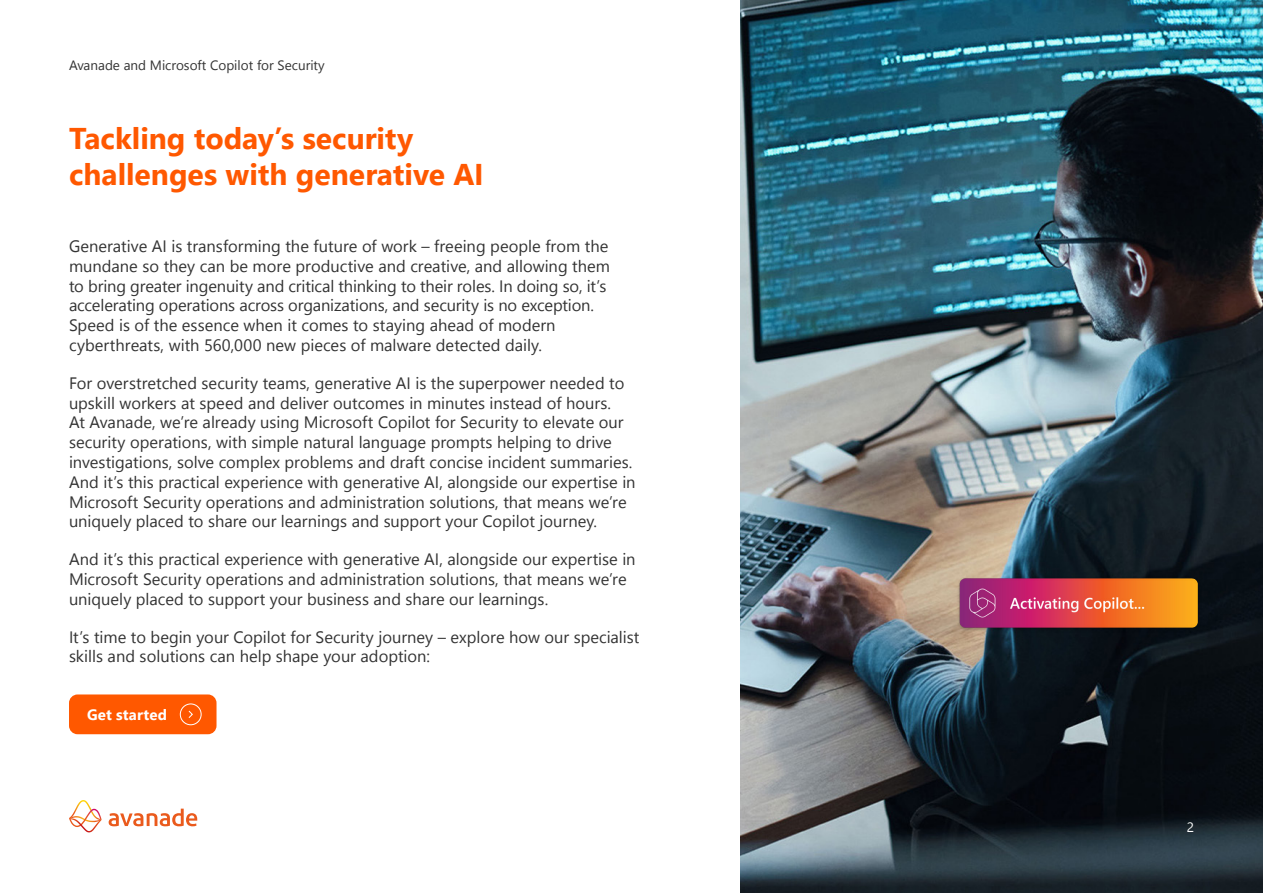
<style>
.page{position:relative;width:1263px;height:893px;background:#fff}
.page>*{position:absolute;margin:0;border:0;box-sizing:border-box;transform-origin:0 0}
.t1{font:700 30px/36px "Segoe UI";color:#ff5800}
.t2{font:16.5px/19.8px "Segoe UI";color:#333}
.t3{font:700 15px "Segoe UI";letter-spacing:.015em;color:#fff}
.t4{font:13.5px "Segoe UI";color:#333}
.t5{font:13.5px "Segoe UI";color:#fff}
</style>
<div class="page">
<img style="left:741px;top:0;width:522px;height:893px">
<img style="left:955px;top:575px;width:248px;height:58px">
<svg style="left:109px;top:809px;width:88px;height:17px"></svg>
<svg style="left:69px;top:800px;width:33px;height:32px"></svg>
<div style="left:69px;top:694px;width:147px;height:40px;background:#ff5800;border-radius:9px"></div>
<div style="left:180px;top:704px;width:21px;height:21px;border:1px solid #fff;border-radius:50%"></div>
<svg style="left:188px;top:710px;width:5px;height:8px"></svg>
<p class="t4" style="left:69px;top:55px;width:257px">Avanade and Microsoft Copilot for Security</p>
<h1 class="t1" style="left:69px;top:120px;width:416px">Tackling today’s security challenges with generative AI</h1>
<p class="t2" style="left:69px;top:236px;width:543px">Generative AI is transforming the future of work – freeing people from the mundane so they can be more productive and creative, and allowing them to bring greater ingenuity and critical thinking to their roles. In doing so, it’s accelerating operations across organizations, and security is no exception.<br>Speed is of the essence when it comes to staying ahead of modern cyberthreats, with 560,000 new pieces of malware detected daily.</p>
<p class="t2" style="left:69px;top:372px;width:568px">For overstretched security teams, generative AI is the superpower needed to upskill workers at speed and deliver outcomes in minutes instead of hours.<br>At Avanade, we’re already using Microsoft Copilot for Security to elevate our security operations, with simple natural language prompts helping to drive investigations, solve complex problems and draft concise incident summaries.<br>And it’s this practical experience with generative AI, alongside our expertise in Microsoft Security operations and administration solutions, that means we’re uniquely placed to share our learnings and support your Copilot journey.</p>
<p class="t2" style="left:69px;top:549px;width:568px">And it’s this practical experience with generative AI, alongside our expertise in<br>Microsoft Security operations and administration solutions, that means we’re uniquely placed to support your business and share our learnings.</p>
<p class="t2" style="left:69px;top:626px;width:572px">It’s time to begin your Copilot for Security journey – explore how our specialist skills and solutions can help shape your adoption:</p>
<p class="t3" style="left:87px;top:703px;width:82px">Get started</p>
<p class="t5" style="left:1187px;top:817px;width:9px">2</p>
</div>
